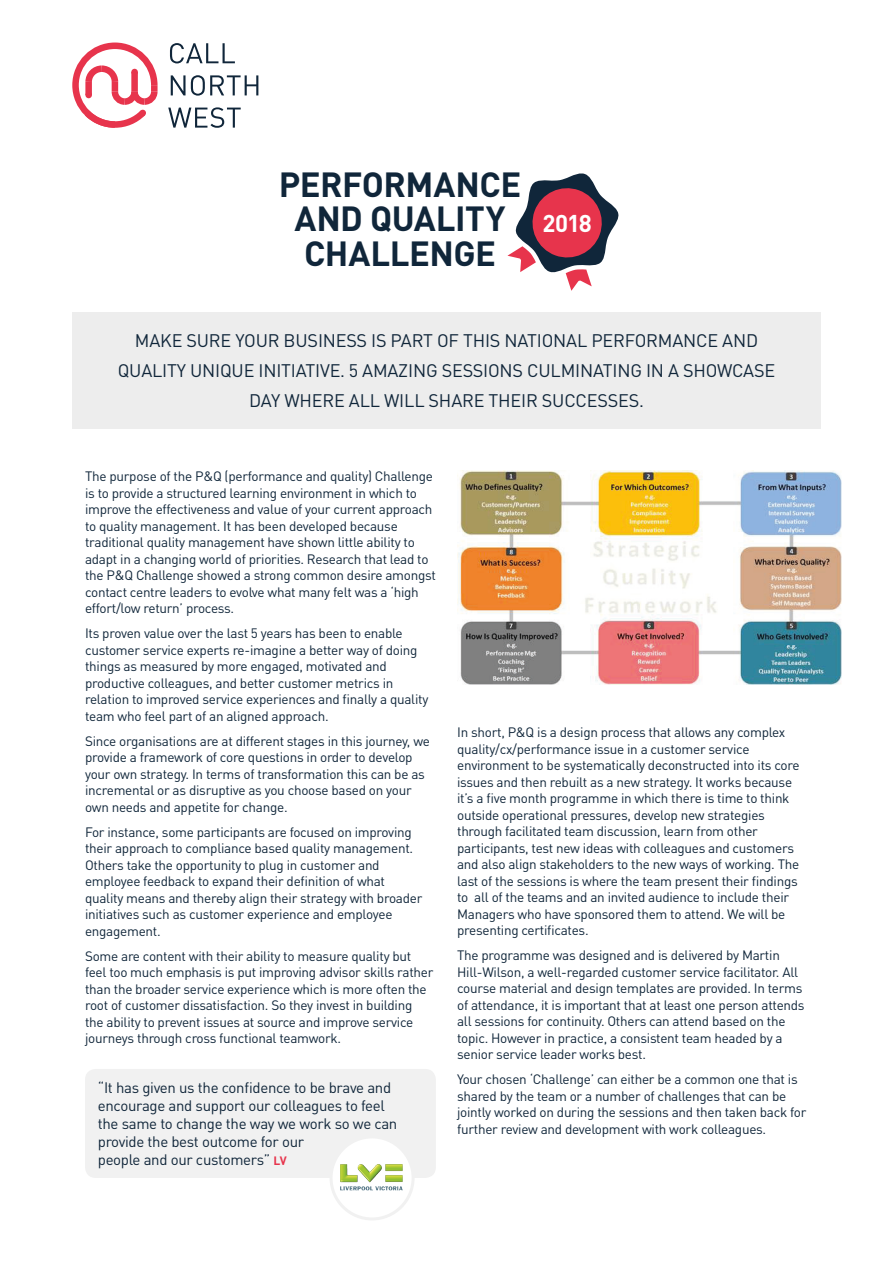
<style>
.page{position:relative;width:893px;height:1263px;background:#fff}
.page>*{position:absolute;margin:0;border:0;box-sizing:border-box;transform-origin:0 0}
.t1{font:700 34.5px "DIN Pro";letter-spacing:-.015em;color:#10263a}
.t2{font:700 24px "DIN Pro";color:#fff}
.t3{font:18px/30px "DIN Pro";letter-spacing:-.01em;color:#10263a;text-align:center}
.Heading_1{font:15px/18px "DIN Pro";letter-spacing:-.02em;color:#10263a}
.Heading_1-2{font:13.5px/16.5px "DIN Pro";letter-spacing:-.02em;color:#10263a}
.s1{font-weight:700;font-size:12px;color:#e7344c}
</style>
<div class="page">
<svg style="left:168px;top:107px;width:73px;height:21px"></svg>
<svg style="left:171px;top:75px;width:87px;height:21px"></svg>
<svg style="left:170px;top:43px;width:65px;height:20px"></svg>
<svg style="left:72px;top:42px;width:86px;height:86px"></svg>
<svg style="left:507px;top:173px;width:112px;height:118px"></svg>
<div style="left:72px;top:312px;width:749px;height:116px;background:#ededed"></div>
<div style="left:85px;top:1069px;width:351px;height:109px;background:#f1f1f1;border-radius:11px"></div>
<div style="left:331px;top:1137px;width:82px;height:82px;background:#fff;border-radius:50%"></div>
<img style="left:340px;top:1165px;width:63px;height:26px">
<div style="left:330px;top:1135px;width:85px;height:85px;border:3px solid #f1f1f1;border-radius:50%"></div>
<img style="left:457px;top:471px;width:385px;height:213px">
<p class="t1" style="left:279px;top:161px;width:244px">PERFORMANCE</p>
<p class="t1" style="left:294px;top:195px;width:213px">AND QUALITY</p>
<p class="t1" style="left:304px;top:230px;width:193px">CHALLENGE</p>
<p class="t2" style="left:543px;top:207px;width:51px">2018</p>
<p class="t3" style="left:118px;top:325px;width:659px">MAKE SURE YOUR BUSINESS IS PART OF THIS NATIONAL PERFORMANCE AND<br>QUALITY UNIQUE INITIATIVE. 5 AMAZING SESSIONS CULMINATING IN A SHOWCASE<br>DAY WHERE ALL WILL SHARE THEIR SUCCESSES.</p>
<p class="Heading_1-2" style="left:85px;top:467px;width:352px">The purpose of the P&amp;Q (performance and quality) Challenge is to provide a structured learning environment in which to improve the effectiveness and value of your current approach to quality management. It has been developed because traditional quality management have shown little ability to adapt in a changing world of priorities. Research that lead to the P&amp;Q Challenge showed a strong common desire amongst contact centre leaders to evolve what many felt was a ‘high effort/low return’ process.</p>
<p class="Heading_1-2" style="left:85px;top:624px;width:345px">Its proven value over the last 5 years has been to enable customer service experts re-imagine a better way of doing things as measured by more engaged, motivated and productive colleagues, and better customer metrics in relation to improved service experiences and finally a quality team who feel part of an aligned approach.</p>
<p class="Heading_1-2" style="left:85px;top:732px;width:346px">Since organisations are at different stages in this journey, we provide a framework of core questions in order to develop your own strategy. In terms of transformation this can be as incremental or as disruptive as you choose based on your own needs and appetite for change.</p>
<p class="Heading_1-2" style="left:85px;top:823px;width:339px">For instance, some participants are focused on improving their approach to compliance based quality management.<br>Others take the opportunity to plug in customer and employee feedback to expand their definition of what quality means and thereby align their strategy with broader initiatives such as customer experience and employee engagement.</p>
<p class="Heading_1-2" style="left:85px;top:947px;width:350px">Some are content with their ability to measure quality but feel too much emphasis is put improving advisor skills rather than the broader service experience which is more often the root of customer dissatisfaction. So they invest in building the ability to prevent issues at source and improve service journeys through cross functional teamwork.</p>
<p class="Heading_1" style="left:98px;top:1078px;width:301px">“It has given us the confidence to be brave and encourage and support our colleagues to feel the same to change the way we work so we can provide the best outcome for our<br>people and our customers” <span class="s1">LV</span></p>
<p class="Heading_1-2" style="left:457px;top:723px;width:344px">In short, P&amp;Q is a design process that allows any complex quality/cx/performance issue in a customer service environment to be systematically deconstructed into its core issues and then rebuilt as a new strategy. It works because it’s a five month programme in which there is time to think outside operational pressures, develop new strategies through facilitated team discussion, learn from other participants, test new ideas with colleagues and customers and also align stakeholders to the new ways of working. The last of the sessions is where the team present their findings to all of the teams and an invited audience to include their Managers who have sponsored them to attend. We will be presenting certificates.</p>
<p class="Heading_1-2" style="left:457px;top:946px;width:349px">The programme was designed and is delivered by Martin Hill-Wilson, a well-regarded customer service facilitator. All course material and design templates are provided. In terms of attendance, it is important that at least one person attends all sessions for continuity. Others can attend based on the topic. However in practice, a consistent team headed by a senior service leader works best.</p>
<p class="Heading_1-2" style="left:457px;top:1070px;width:351px">Your chosen ‘Challenge’ can either be a common one that is shared by the team or a number of challenges that can be jointly worked on during the sessions and then taken back for further review and development with work colleagues.</p>
</div>
